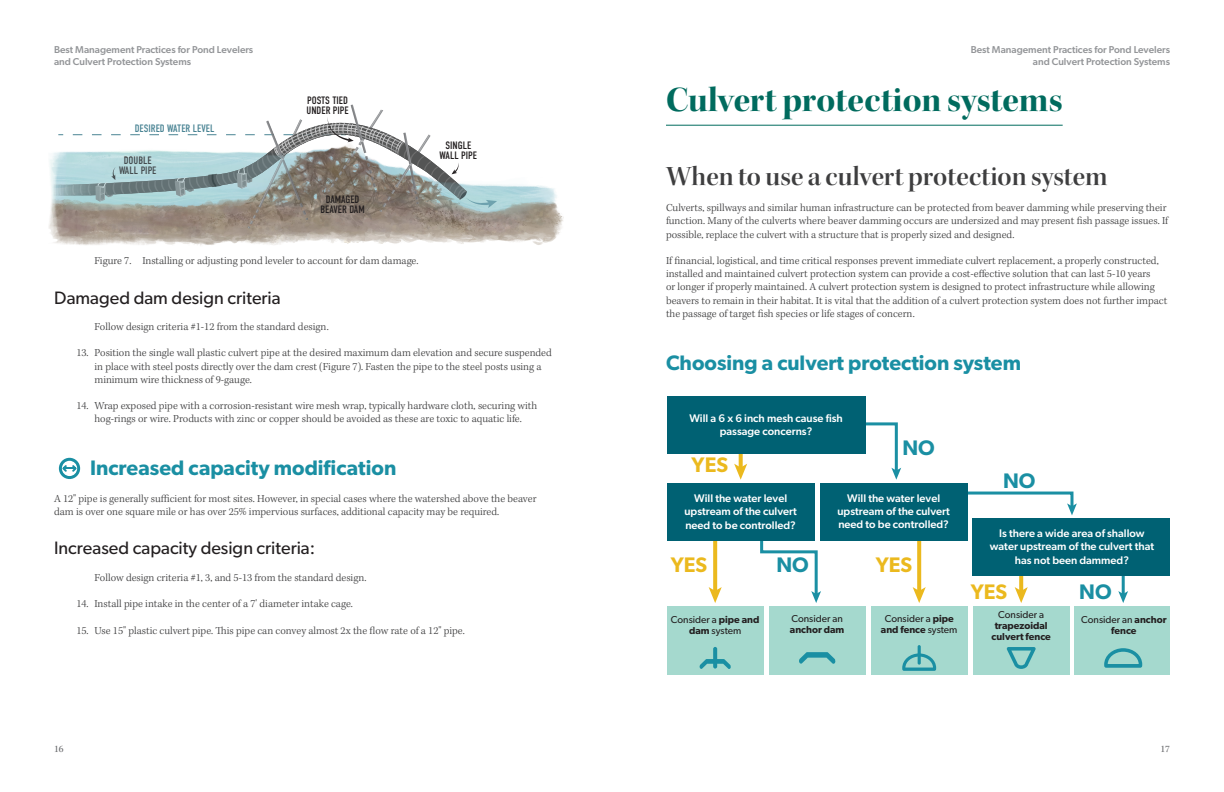
<style>
.page{position:relative;width:1224px;height:792px;background:#fff}
.page>*{position:absolute;margin:0;border:0;box-sizing:border-box;transform-origin:0 0}
.Heading_1{font:36px "Kepler Std Bold Disp";color:#006b5e}
.Heading_2{font:28px "Kepler Std Semibold Disp";color:#3e3e3f}
.t1{font:600 21.1px "Gibson";color:#ebb91e}
.t2{font:600 21.1px "Gibson";color:#1a8fa3}
.Heading_3{font:600 21px "Gibson";color:#1a8fa3}
.Heading_4{font:18px "Gibson";color:#231f20}
.Body{font:300 11px/13.2px "Kepler Std";color:#3e3e3f}
.t3{font:500 11px/13.3px "Gibson";color:#fff;text-align:center}
.Figure_Caption_Conti{font:300 11px "Kepler Std";color:#3e3e3f}
.t4{font:10.7px/9.8px "DIN Condensed";color:#231f20;text-align:center}
.t5{font:10.7px "DIN Condensed";color:#4a8494}
.t6{font:500 10px/12px "Gibson";color:#939598}
.t7{font:10px/11px "Gibson";color:#231f20;text-align:center}
.t8{font:600 10px/11px "Gibson";color:#231f20;text-align:center}
.t9{font:10px "Kepler Std";color:#6c6d70}
.s1{font-weight:600}
.s2{font-weight:400}
</style>
<div class="page">
<svg style="left:59px;top:458px;width:21px;height:21px"></svg>
<hr style="left:666px;top:125px;width:397px;height:1px;background:#006b5e">
<svg style="left:968px;top:491px;width:109px;height:24px"></svg>
<svg style="left:866px;top:422px;width:35px;height:58px"></svg>
<svg style="left:759px;top:540px;width:62px;height:63px"></svg>
<hr style="left:1122px;top:573px;width:3px;height:22px;background:#1a8fa3">
<svg style="left:1118px;top:591px;width:10px;height:12px"></svg>
<svg style="left:1019px;top:576px;width:4px;height:11px"></svg>
<svg style="left:1015px;top:587px;width:13px;height:16px"></svg>
<svg style="left:739px;top:454px;width:4px;height:10px"></svg>
<svg style="left:734px;top:464px;width:13px;height:16px"></svg>
<svg style="left:713px;top:540px;width:4px;height:47px"></svg>
<svg style="left:709px;top:587px;width:13px;height:16px"></svg>
<svg style="left:917px;top:540px;width:4px;height:47px"></svg>
<svg style="left:913px;top:587px;width:13px;height:16px"></svg>
<div style="left:973px;top:518px;width:197px;height:58px;background:#006173"></div>
<div style="left:1075px;top:606px;width:95px;height:69px;background:#a5d9ce"></div>
<div style="left:973px;top:606px;width:97px;height:69px;background:#a5d9ce"></div>
<div style="left:871px;top:606px;width:97px;height:69px;background:#a5d9ce"></div>
<div style="left:769px;top:606px;width:97px;height:69px;background:#a5d9ce"></div>
<div style="left:667px;top:606px;width:97px;height:69px;background:#a5d9ce"></div>
<div style="left:820px;top:483px;width:148px;height:57px;background:#006173"></div>
<div style="left:667px;top:483px;width:148px;height:57px;background:#006173"></div>
<div style="left:667px;top:396px;width:199px;height:58px;background:#006173"></div>
<svg style="left:1007px;top:647px;width:29px;height:22px"></svg>
<svg style="left:1104px;top:648px;width:38px;height:20px"></svg>
<svg style="left:902px;top:653px;width:34px;height:18px"></svg>
<hr style="left:918px;top:645px;width:3px;height:20px;background:#1a8fa3;border-radius:2px">
<svg style="left:799px;top:652px;width:37px;height:12px"></svg>
<svg style="left:713px;top:647px;width:4px;height:22px"></svg>
<svg style="left:700px;top:659px;width:31px;height:10px"></svg>
<img style="left:50px;top:104px;width:513px;height:142px">
<svg style="left:49px;top:105px;width:448px;height:124px"></svg>
<p class="t6" style="left:54px;top:43px;width:201px">Best Management Practices for Pond Levelers and Culvert Protection Systems</p>
<p class="t6" style="left:971px;top:43px;width:201px;text-align:right">Best Management Practices for Pond Levelers and Culvert Protection Systems</p>
<p class="t5" style="left:135px;top:122px;width:81px">DESIRED WATER LEVEL</p>
<p class="t4" style="left:119px;top:156px;width:39px">DOUBLE<br>WALL PIPE</p>
<p class="t4" style="left:306px;top:95px;width:44px;text-align:left">POSTS TIED<br>UNDER PIPE</p>
<p class="t4" style="left:321px;top:194px;width:46px;line-height:10.2px">DAMAGED<br>BEAVER DAM</p>
<p class="t4" style="left:440px;top:141px;width:39px">SINGLE<br>WALL PIPE</p>
<p class="Figure_Caption_Conti" style="left:94px;top:254px;width:326px">Figure 7. Installing or adjusting pond leveler to account for dam damage.</p>
<p class="Heading_4" style="left:54px;top:287px;width:228px">Damaged dam design criteria</p>
<p class="Body" style="left:95px;top:320px;width:236px">Follow design criteria #1-12 from the standard design.</p>
<p class="Body" style="left:94px;top:347px;width:459px;text-indent:-18px">13. Position the single wall plastic culvert pipe at the desired maximum dam elevation and secure suspended in place with steel posts directly over the dam crest (Figure 7). Fasten the pipe to the steel posts using a minimum wire thickness of 9-gauge.</p>
<p class="Body" style="left:76px;top:400px;width:462px;text-align:center">14. Wrap exposed pipe with a corrosion-resistant wire mesh wrap, typically hardware cloth, securing with hog-rings or wire. Products with zinc or copper should be avoided as these are toxic to aquatic life.</p>
<p class="Heading_3" style="left:90px;top:455px;width:308px">Increased capacity modification</p>
<p class="Body" style="left:54px;top:492px;width:484px">A 12" pipe is generally sufficient for most sites. However, in special cases where the watershed above the beaver dam is over one square mile or has over 25% impervious surfaces, additional capacity may be required.</p>
<p class="Heading_4" style="left:54px;top:537px;width:263px">Increased capacity design criteria:</p>
<p class="Body" style="left:95px;top:571px;width:273px">Follow design criteria #1, 3, and 5-13 from the standard design.</p>
<p class="Body" style="left:76px;top:598px;width:278px">14. Install pipe intake in the center of a 7' diameter intake cage.</p>
<p class="Body" style="left:76px;top:624px;width:390px">15. Use 15" plastic culvert pipe. This pipe can convey almost 2x the flow rate of a 12" pipe.</p>
<p class="Heading_1" style="left:666px;top:79px;width:398px">Culvert protection systems</p>
<p class="Heading_2" style="left:666px;top:160px;width:443px">When to use a culvert protection system</p>
<p class="Body" style="left:666px;top:202px;width:504px">Culverts, spillways and similar human infrastructure can be protected from beaver damming while preserving their function. Many of the culverts where beaver damming occurs are undersized and may present fish passage issues. If possible, replace the culvert with a structure that is properly sized and designed.</p>
<p class="Body" style="left:666px;top:254px;width:503px">If financial, logistical, and time critical responses prevent immediate culvert replacement, a properly constructed, installed and maintained culvert protection system can provide a cost-effective solution that can last 5-10 years<br>or longer if properly maintained. A culvert protection system is designed to protect infrastructure while allowing beavers to remain in their habitat. It is vital that the addition of a culvert protection system does not further impact the passage of target fish species or life stages of concern.</p>
<p class="Heading_3" style="left:666px;top:350px;width:357px">Choosing a culvert protection system</p>
<p class="t3" style="left:689px;top:411px;width:155px">Will a 6 x 6 inch mesh cause fish passage concerns?</p>
<p class="t1" style="left:692px;top:452px;width:38px">YES</p>
<p class="t2" style="left:902px;top:436px;width:34px">NO</p>
<p class="t3" style="left:685px;top:492px;width:114px">Will the water level upstream of the culvert need to be controlled?</p>
<p class="t3" style="left:838px;top:491px;width:114px">Will the water level upstream of the culvert need to be controlled?</p>
<p class="t2" style="left:776px;top:552px;width:34px">NO</p>
<p class="t1" style="left:671px;top:552px;width:38px">YES</p>
<p class="t1" style="left:876px;top:552px;width:38px">YES</p>
<p class="t2" style="left:1003px;top:468px;width:34px">NO</p>
<p class="t3" style="left:990px;top:527px;width:166px">Is there a wide area of shallow water upstream of the culvert that has not been dammed?</p>
<p class="t1" style="left:971px;top:579px;width:38px">YES</p>
<p class="t2" style="left:1079px;top:579px;width:34px">NO</p>
<p class="t7" style="left:671px;top:614px;width:90px">Consider a <span class="s1">pipe and dam</span> system</p>
<p class="t7" style="left:790px;top:613px;width:56px;text-align:left">Consider an <span class="s1">anchor dam</span></p>
<p class="t7" style="left:881px;top:613px;width:78px">Consider a <span class="s1">pipe and fence</span> system</p>
<p class="t8" style="left:992px;top:609px;width:61px"><span class="s2">Consider a </span>trapezoidal culvert fence</p>
<p class="t8" style="left:1081px;top:614px;width:87px"><span class="s2">Consider an</span> anchor fence</p>
<p class="t9" style="left:54px;top:744px;width:11px">16</p>
<p class="t9" style="left:1160px;top:744px;width:11px">17</p>
</div>
